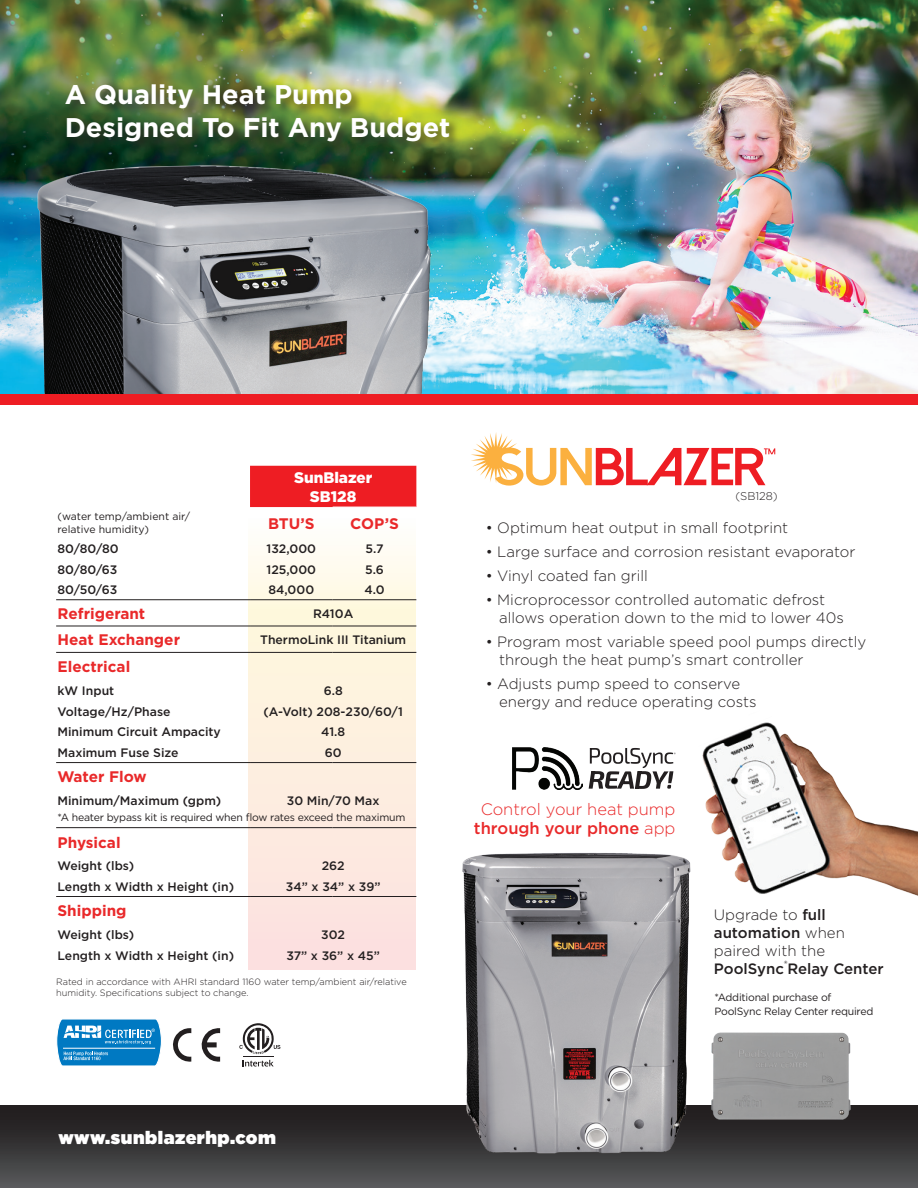
<style>
.page{position:relative;width:918px;height:1188px;background:#fff}
.page>*{position:absolute;margin:0;border:0;box-sizing:border-box;transform-origin:0 0}
.t1{font:700 27px/32.4px "Gotham";color:#fff}
.t2{font:900 18px "Gotham";letter-spacing:.03em;color:#fff}
.t3{font:300 16.5px/19.5px "Gotham";color:#e9292a;text-align:center}
.t4{font:700 15.3px "Gotham";color:#e9292a}
.t5{font:900 15.3px/19px "Gotham";color:#fff;text-align:center}
.t6{font:300 15px/18px "Gotham";color:#231f20}
.t7{font:500 15px/18px "Gotham";color:#231f20}
.t8{font:500 12.3px "Gotham";color:#231f20}
.t9{font:300 11.25px "Gotham";color:#231f20}
.t10{font:10.5px/13.8px "Gotham";letter-spacing:-.02em;color:#231f20}
.t11{font:10.5px/13.8px "Gotham";color:#231f20}
.t12{font:300 9.15px/10.9px "Gotham";color:#231f20}
.s1{font-weight:500}
.s2{font-weight:300}
</style>
<div class="page">
<img style="left:0;top:0;width:918px;height:395px">
<div style="left:0;top:1106px;width:918px;height:82px;background:linear-gradient(to bottom,#1b1617,#565759)"></div>
<svg style="left:471px;top:432px;width:304px;height:54px"></svg>
<div style="left:64px;top:82px;width:397px;height:71px;background:#231f20;opacity:.75"></div>
<svg style="left:589px;top:748px;width:87px;height:41px"></svg>
<img style="left:513px;top:748px;width:70px;height:41px">
<svg style="left:56px;top:1019px;width:106px;height:47px;background:#3795cf"></svg>
<svg style="left:201px;top:1028px;width:19px;height:34px"></svg>
<svg style="left:173px;top:1028px;width:18px;height:34px"></svg>
<hr style="left:243px;top:1057px;width:31px;height:1px;background:#231f20">
<svg style="left:243px;top:1060px;width:31px;height:7px"></svg>
<svg style="left:239px;top:1023px;width:41px;height:31px"></svg>
<img style="left:31px;top:145px;width:404px;height:250px">
<svg style="left:249px;top:507px;width:166px;height:463px;background:#fcefe2"></svg>
<div style="left:250px;top:466px;width:166px;height:41px;background:#ee1d23"></div>
<hr style="left:333px;top:507px;width:83px;height:1px;background:#fff">
<hr style="left:56px;top:599px;width:194px;height:1px;background:#231f20">
<hr style="left:250px;top:599px;width:83px;height:1px;background:#231f20">
<hr style="left:333px;top:599px;width:83px;height:1px;background:#231f20">
<hr style="left:56px;top:626px;width:194px;height:1px;background:#231f20">
<hr style="left:250px;top:626px;width:83px;height:1px;background:#231f20">
<hr style="left:333px;top:626px;width:83px;height:1px;background:#231f20">
<hr style="left:56px;top:652px;width:194px;height:1px;background:#231f20">
<hr style="left:250px;top:652px;width:83px;height:1px;background:#231f20">
<hr style="left:333px;top:652px;width:83px;height:1px;background:#231f20">
<hr style="left:56px;top:762px;width:194px;height:1px;background:#231f20">
<hr style="left:250px;top:762px;width:83px;height:1px;background:#231f20">
<hr style="left:333px;top:762px;width:83px;height:1px;background:#231f20">
<hr style="left:56px;top:827px;width:194px;height:1px;background:#231f20">
<hr style="left:250px;top:827px;width:83px;height:1px;background:#231f20">
<hr style="left:333px;top:827px;width:83px;height:1px;background:#231f20">
<hr style="left:56px;top:896px;width:194px;height:1px;background:#231f20">
<hr style="left:250px;top:896px;width:83px;height:1px;background:#231f20">
<hr style="left:333px;top:896px;width:83px;height:1px;background:#231f20">
<div style="left:0;top:395px;width:918px;height:10px;background:#ee1d23"></div>
<img style="left:455px;top:853px;width:241px;height:308px">
<img style="left:694px;top:1019px;width:173px;height:115px">
<img style="left:702px;top:722px;width:216px;height:174px">
<h1 class="t1" style="left:65px;top:79px;width:387px">A Quality Heat Pump<br>Designed To Fit Any Budget</h1>
<p class="t5" style="left:294px;top:468px;width:80px">SunBlazer<br>SB128</p>
<p class="t11" style="left:58px;top:509px;width:134px">(water temp/ambient air/ relative humidity)</p>
<p class="t4" style="left:268px;top:513px;width:48px">BTU’S</p>
<p class="t4" style="left:350px;top:513px;width:50px">COP’S</p>
<p class="t8" style="left:58px;top:541px;width:63px">80/80/80</p>
<p class="t8" style="left:267px;top:541px;width:51px">132,000</p>
<p class="t8" style="left:365px;top:541px;width:20px">5.7</p>
<p class="t8" style="left:58px;top:561px;width:61px">80/80/63</p>
<p class="t8" style="left:267px;top:561px;width:51px">125,000</p>
<p class="t8" style="left:365px;top:561px;width:20px">5.6</p>
<p class="t8" style="left:58px;top:582px;width:61px">80/50/63</p>
<p class="t8" style="left:269px;top:582px;width:47px">84,000</p>
<p class="t8" style="left:364px;top:582px;width:22px">4.0</p>
<p class="t4" style="left:58px;top:603px;width:89px">Refrigerant</p>
<p class="t8" style="left:313px;top:605px;width:42px">R410A</p>
<p class="t4" style="left:58px;top:630px;width:124px">Heat Exchanger</p>
<p class="t8" style="left:260px;top:632px;width:148px">ThermoLink III Titanium</p>
<p class="t4" style="left:58px;top:657px;width:74px">Electrical</p>
<p class="t8" style="left:58px;top:683px;width:58px">kW Input</p>
<p class="t8" style="left:324px;top:683px;width:21px">6.8</p>
<p class="t8" style="left:58px;top:703px;width:115px">Voltage/Hz/Phase</p>
<p class="t8" style="left:264px;top:703px;width:141px">(A-Volt) 208-230/60/1</p>
<p class="t8" style="left:58px;top:724px;width:165px">Minimum Circuit Ampacity</p>
<p class="t8" style="left:321px;top:724px;width:25px">41.8</p>
<p class="t8" style="left:58px;top:745px;width:123px">Maximum Fuse Size</p>
<p class="t8" style="left:325px;top:745px;width:18px">60</p>
<p class="t4" style="left:58px;top:767px;width:91px">Water Flow</p>
<p class="t8" style="left:58px;top:793px;width:165px">Minimum/Maximum (gpm)</p>
<p class="t8" style="left:287px;top:793px;width:94px">30 Min/70 Max</p>
<p class="t10" style="left:58px;top:810px;width:349px">*A heater bypass kit is required when flow rates exceed the maximum</p>
<p class="t4" style="left:58px;top:832px;width:65px">Physical</p>
<p class="t8" style="left:58px;top:858px;width:78px">Weight (lbs)</p>
<p class="t8" style="left:322px;top:858px;width:25px">262</p>
<p class="t8" style="left:58px;top:879px;width:178px">Length x Width x Height (in)</p>
<p class="t8" style="left:286px;top:879px;width:96px">34” x 34” x 39”</p>
<p class="t4" style="left:58px;top:901px;width:71px">Shipping</p>
<p class="t8" style="left:58px;top:927px;width:78px">Weight (lbs)</p>
<p class="t8" style="left:321px;top:927px;width:25px">302</p>
<p class="t8" style="left:58px;top:948px;width:178px">Length x Width x Height (in)</p>
<p class="t8" style="left:286px;top:948px;width:95px">37” x 36” x 45”</p>
<p class="t12" style="left:56px;top:976px;width:352px">Rated in accordance with AHRI standard 1160 water temp/ambient air/relative humidity. Specifications subject to change.</p>
<p class="t2" style="left:58px;top:1125px;width:219px">www.sunblazerhp.com</p>
<p class="t9" style="left:735px;top:489px;width:44px">(SB128)</p>
<p class="t6" style="left:486px;top:518px;width:304px">• Optimum heat output in small footprint</p>
<p class="t6" style="left:486px;top:542px;width:371px">• Large surface and corrosion resistant evaporator</p>
<p class="t6" style="left:486px;top:566px;width:164px">• Vinyl coated fan grill</p>
<p class="t6" style="left:499px;top:590px;width:346px;text-indent:-14px">• Microprocessor controlled automatic defrost allows operation down to the mid to lower 40s</p>
<p class="t6" style="left:499px;top:632px;width:369px;text-indent:-14px">• Program most variable speed pool pumps directly through the heat pump’s smart controller</p>
<p class="t6" style="left:499px;top:674px;width:259px;text-indent:-14px">• Adjusts pump speed to conserve energy and reduce operating costs</p>
<p class="t3" style="left:474px;top:799px;width:203px">Control your heat pump <span class="s1">through your phone</span> app</p>
<p class="t7" style="left:714px;top:905px;width:171px"><span class="s2">Upgrade to</span> full automation <span class="s2">when paired with the<br></span>PoolSync<sup>®</sup>Relay Center</p>
<p class="t10" style="left:714px;top:991px;width:160px">*Additional purchase of<br>PoolSync Relay Center required</p>
</div>
